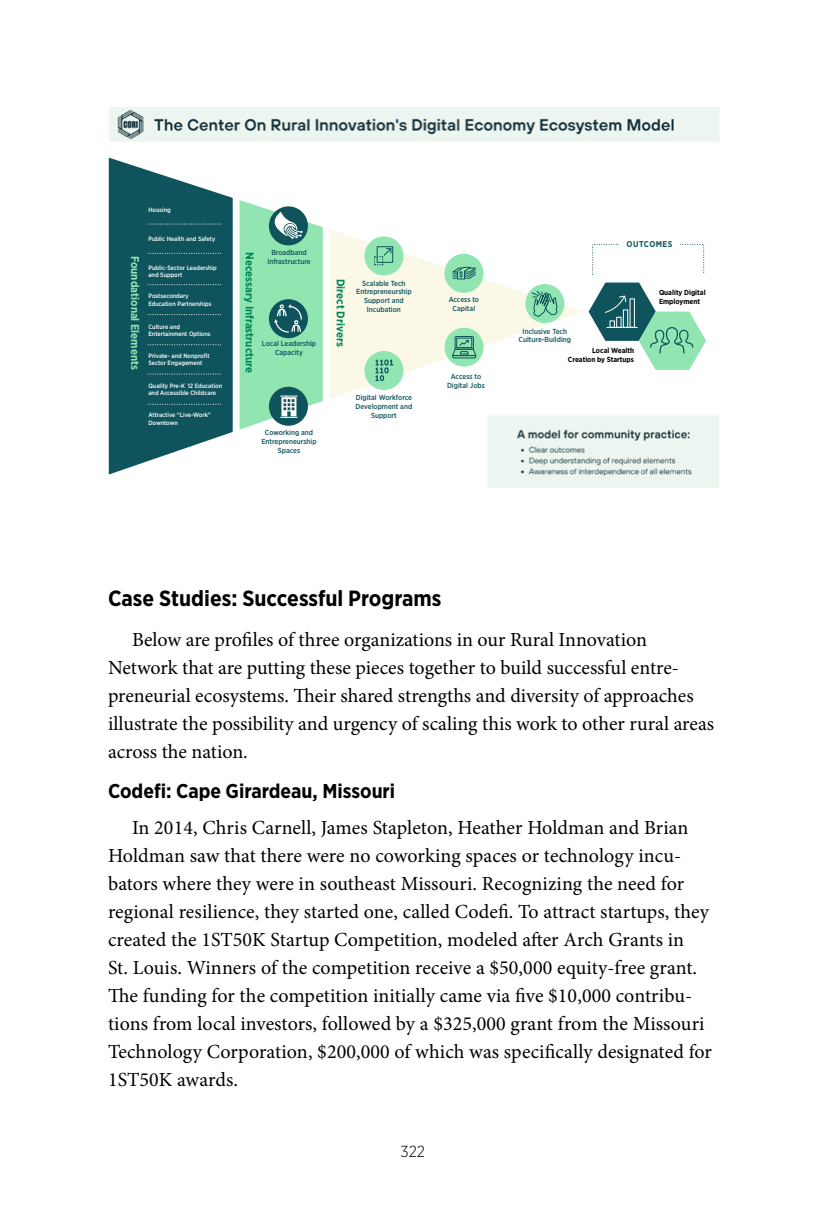
<style>
.page{position:relative;width:828px;height:1224px;background:#fff}
.page>*{position:absolute;margin:0;border:0;box-sizing:border-box;transform-origin:0 0}
.t1{font:700 22px "Gotham Narrow";color:#000}
.t2{font:20px/28px "Minion Pro";color:#000}
.t3{font:700 20px "Gotham Narrow";color:#000}
.t4{font:300 16px "Gotham Narrow";color:#000}
.t5{font:700 11.2px "Gotham Narrow";color:#00865a}
.t6{font:700 11.2px "Gotham Narrow";color:#90e5b1}
.t7{font:700 8.4px "Gotham Narrow";letter-spacing:.05em;color:#0f545d}
.t8{font:500 7.4px/8.8px "Gotham Narrow";color:#0f545d;text-align:center}
.t9{font:700 7.4px/8.8px "Gotham Narrow";color:#000}
.t10{font:500 6.2px/7.4px "Gotham Narrow";color:#fff}
</style>
<div class="page">
<img style="left:109px;top:108px;width:610px;height:34px">
<svg style="left:109px;top:158px;width:124px;height:317px;background:#306b73"></svg>
<svg style="left:240px;top:200px;width:83px;height:230px;background:#8ad2ae"></svg>
<svg style="left:330px;top:230px;width:252px;height:168px"></svg>
<div style="left:448px;top:257px;width:32px;height:33px;background:#90e5b1;border-radius:50%"></div>
<div style="left:444px;top:254px;width:39px;height:39px;border:6px solid #90e5b1;border-radius:50%"></div>
<svg style="left:450px;top:266px;width:28px;height:14px"></svg>
<div style="left:448px;top:331px;width:32px;height:33px;background:#90e5b1;border-radius:50%"></div>
<div style="left:445px;top:328px;width:39px;height:39px;border:6px solid #90e5b1;border-radius:50%"></div>
<svg style="left:451px;top:336px;width:26px;height:23px"></svg>
<div style="left:368px;top:240px;width:32px;height:32px;background:#90e5b1;border-radius:50%"></div>
<div style="left:364px;top:236px;width:39px;height:39px;border:6px solid #90e5b1;border-radius:50%"></div>
<div style="left:377px;top:246px;width:16px;height:17px;border:1px solid #0f545d"></div>
<svg style="left:374px;top:247px;width:18px;height:19px"></svg>
<div style="left:368px;top:354px;width:32px;height:33px;background:#90e5b1;border-radius:50%"></div>
<div style="left:364px;top:351px;width:39px;height:39px;border:6px solid #90e5b1;border-radius:50%"></div>
<svg style="left:375px;top:359px;width:18px;height:22px"></svg>
<div style="left:525px;top:284px;width:39px;height:39px;border:6px solid #90e5b1;border-radius:50%"></div>
<svg style="left:531px;top:290px;width:27px;height:28px"></svg>
<svg style="left:589px;top:283px;width:117px;height:87px"></svg>
<div style="left:610px;top:320px;width:5px;height:8px;border:1px solid #fff"></div>
<div style="left:616px;top:317px;width:6px;height:11px;border:1px solid #fff"></div>
<div style="left:623px;top:309px;width:5px;height:19px;border:1px solid #fff"></div>
<div style="left:630px;top:298px;width:5px;height:30px;border:1px solid #fff"></div>
<hr style="left:607px;top:327px;width:30px;height:1px;background:#fff">
<img style="left:488px;top:416px;width:231px;height:72px">
<h3 class="t6" style="left:142px;top:256px;width:116px;rotate:90deg">Foundational Elements</h3>
<p class="t10" style="left:148px;top:206px;width:24px">Housing</p>
<p class="t10" style="left:148px;top:236px;width:68px">Public Health and Safety</p>
<p class="t10" style="left:148px;top:264px;width:70px">Public-Sector Leadership and Support</p>
<p class="t10" style="left:148px;top:292px;width:65px">Postsecondary<br>Education Partnerships</p>
<p class="t10" style="left:148px;top:323px;width:64px">Culture and<br>Entertainment Options</p>
<p class="t10" style="left:148px;top:352px;width:63px">Private- and Nonprofit<br>Sector Engagement</p>
<p class="t10" style="left:148px;top:382px;width:75px">Quality Pre-K 12 Education and Accessible Childcare</p>
<p class="t10" style="left:148px;top:411px;width:64px">Attractive “Live-Work”<br>Downtown</p>
<h3 class="t5" style="left:257px;top:252px;width:122px;rotate:90deg">Necessary Infrastructure</h3>
<p class="t8" style="left:267px;top:248px;width:45px">Broadband<br>Infrastructure</p>
<p class="t8" style="left:262px;top:339px;width:56px">Local Leadership<br>Capacity</p>
<p class="t8" style="left:261px;top:428px;width:57px">Coworking and<br>Entrepreneurship<br>Spaces</p>
<h3 class="t5" style="left:348px;top:279px;width:69px;rotate:90deg">Direct Drivers</h3>
<p class="t8" style="left:356px;top:279px;width:57px">Scalable Tech<br>Entrepreneurship<br>Support and<br>Incubation</p>
<p class="t8" style="left:356px;top:393px;width:58px">Digital Workforce<br>Development and<br>Support</p>
<p class="t8" style="left:449px;top:295px;width:32px">Access to</p>
<p class="t8" style="left:453px;top:304px;width:24px">Capital</p>
<p class="t8" style="left:447px;top:372px;width:39px">Access to<br>Digital Jobs</p>
<h3 class="t7" style="left:627px;top:239px;width:47px">OUTCOMES</h3>
<p class="t8" style="left:523px;top:326px;width:46px">Inclusive Tech</p>
<p class="t8" style="left:519px;top:335px;width:54px">Culture-Building</p>
<p class="t9" style="left:568px;top:346px;width:68px;text-align:right">Local Wealth<br>Creation by Startups</p>
<p class="t9" style="left:659px;top:288px;width:48px">Quality Digital<br>Employment</p>
<h2 class="t1" style="left:108px;top:584px;width:335px">Case Studies: Successful Programs</h2>
<p class="t2" style="left:108px;top:625px;width:608px;text-indent:24px">Below are profiles of three organizations in our Rural Innovation Network that are putting these pieces together to build successful entre&shy;preneurial ecosystems. Their shared strengths and diversity of approaches illustrate the possibility and urgency of scaling this work to other rural areas across the nation.</p>
<h2 class="t3" style="left:108px;top:778px;width:289px">Codefi: Cape Girardeau, Missouri</h2>
<p class="t2" style="left:108px;top:813px;width:605px;text-indent:24px">In 2014, Chris Carnell, James Stapleton, Heather Holdman and Brian Holdman saw that there were no coworking spaces or technology incu&shy;bators where they were in southeast Missouri. Recognizing the need for regional resilience, they started one, called Codefi. To attract startups, they created the 1ST50K Startup Competition, modeled after Arch Grants in<br>St. Louis. Winners of the competition receive a $50,000 equity-free grant.<br>The funding for the competition initially came via five $10,000 contribu&shy;tions from local investors, followed by a $325,000 grant from the Missouri Technology Corporation, $200,000 of which was specifically designated for 1ST50K awards.</p>
<p class="t4" style="left:401px;top:1141px;width:26px">322</p>
</div>
